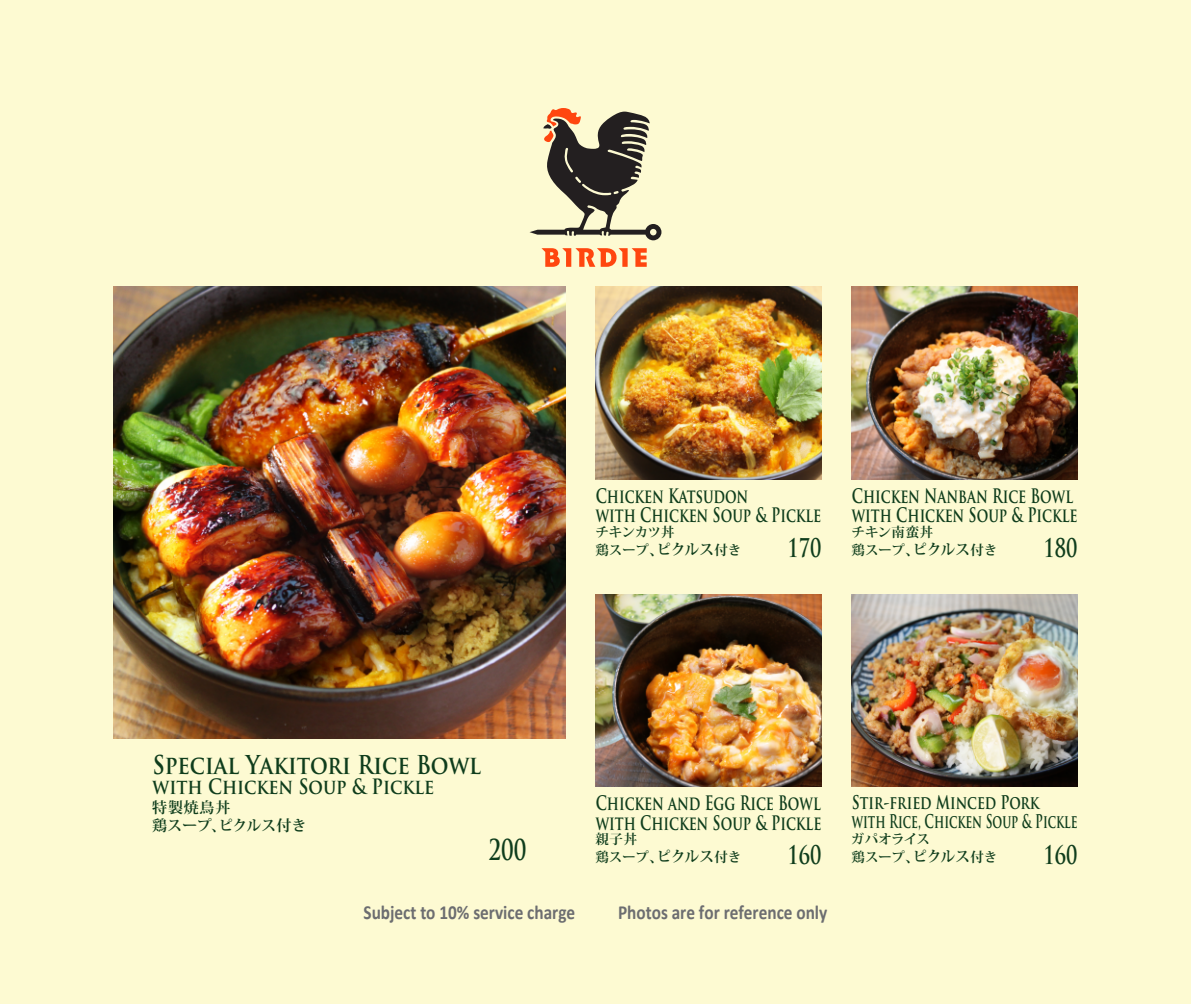
<style>
.page{position:relative;width:1191px;height:1004px;background:#fff}
.page>*{position:absolute;margin:0;border:0;box-sizing:border-box;transform-origin:0 0}
.t1{font:700 28.2px "Trajan Pro";color:#0f3d1c;scale:.75 1}
.t2{font:700 25.4px "Trajan Pro";color:#0f3d1c;scale:.85 1}
.t3{font:700 25.2px "Trajan Pro";color:#0f3d1c;scale:.75 1}
.t4{font:700 20.6px "Trajan Pro";color:#0f3d1c;scale:.85 1}
.t5{font:700 20px "Calibri";color:#6c6d70;scale:.86 1}
.t6{font:700 19.4px/19.4px "Trajan Pro";color:#0f3d1c;scale:.72 1}
.t7{font:700 18.4px/18.4px "Trajan Pro";color:#0f3d1c;scale:.75 1}
.t8{font:700 15px/18px "Koz Min Pr 6 N";letter-spacing:.005em;color:#0f3d1c}
.t9{font:700 13.4px/18px "Koz Min Pr 6 N";color:#0f3d1c}
.s1{font-size:15px}
</style>
<div class="page">
<div style="left:0;top:0;width:1191px;height:1003px;background:#fdfad2"></div>
<svg style="left:541px;top:248px;width:105px;height:19px"></svg>
<svg style="left:529px;top:108px;width:132px;height:132px"></svg>
<img style="left:851px;top:594px;width:226px;height:192px">
<img style="left:595px;top:594px;width:226px;height:192px">
<img style="left:595px;top:287px;width:226px;height:192px">
<img style="left:851px;top:287px;width:226px;height:192px">
<img style="left:113px;top:287px;width:452px;height:451px">
<p class="t6" style="left:595px;top:486px;width:315px">Chicken Katsudon<br>with Chicken Soup &amp; Pickle</p>
<p class="t3" style="left:787px;top:532px;width:47px">170</p>
<p class="t3" style="left:1043px;top:532px;width:47px">180</p>
<p class="t6" style="left:851px;top:486px;width:315px">Chicken Nanban Rice Bowl with Chicken Soup &amp; Pickle</p>
<p class="t9" style="left:851px;top:523px;width:147px">チキン南蛮丼<br>鶏スープ<span class="s1">、ピクルス</span>付き</p>
<p class="t9" style="left:595px;top:523px;width:147px">チキンカツ丼<br>鶏スープ<span class="s1">、ピクルス</span>付き</p>
<h2 class="t2" style="left:153px;top:748px;width:388px">Special Yakitori Rice Bowl</h2>
<p class="t4" style="left:153px;top:774px;width:333px">with Chicken Soup &amp; Pickle</p>
<p class="t8" style="left:152px;top:798px;width:156px">特製焼鳥丼<br>鶏スープ、ピクルス付き</p>
<p class="t6" style="left:596px;top:793px;width:315px">Chicken and Egg Rice Bowl with Chicken Soup &amp; Pickle</p>
<p class="t3" style="left:787px;top:839px;width:47px">160</p>
<h1 class="t1" style="left:488px;top:832px;width:52px">200</h1>
<p class="t9" style="left:595px;top:830px;width:147px">親子丼<br>鶏スープ<span class="s1">、ピクルス</span>付き</p>
<p class="t7" style="left:851px;top:793px;width:302px">Stir-fried Minced Pork with Rice, Chicken Soup &amp; Pickle</p>
<p class="t9" style="left:851px;top:830px;width:148px">ガパオライス<br>鶏スープ<span class="s1">、ピクルス</span>付き</p>
<p class="t3" style="left:1043px;top:839px;width:47px">160</p>
<p class="t5" style="left:363px;top:898px;width:248px">Subject to 10% service charge</p>
<p class="t5" style="left:618px;top:898px;width:245px">Photos are for reference only</p>
</div>
